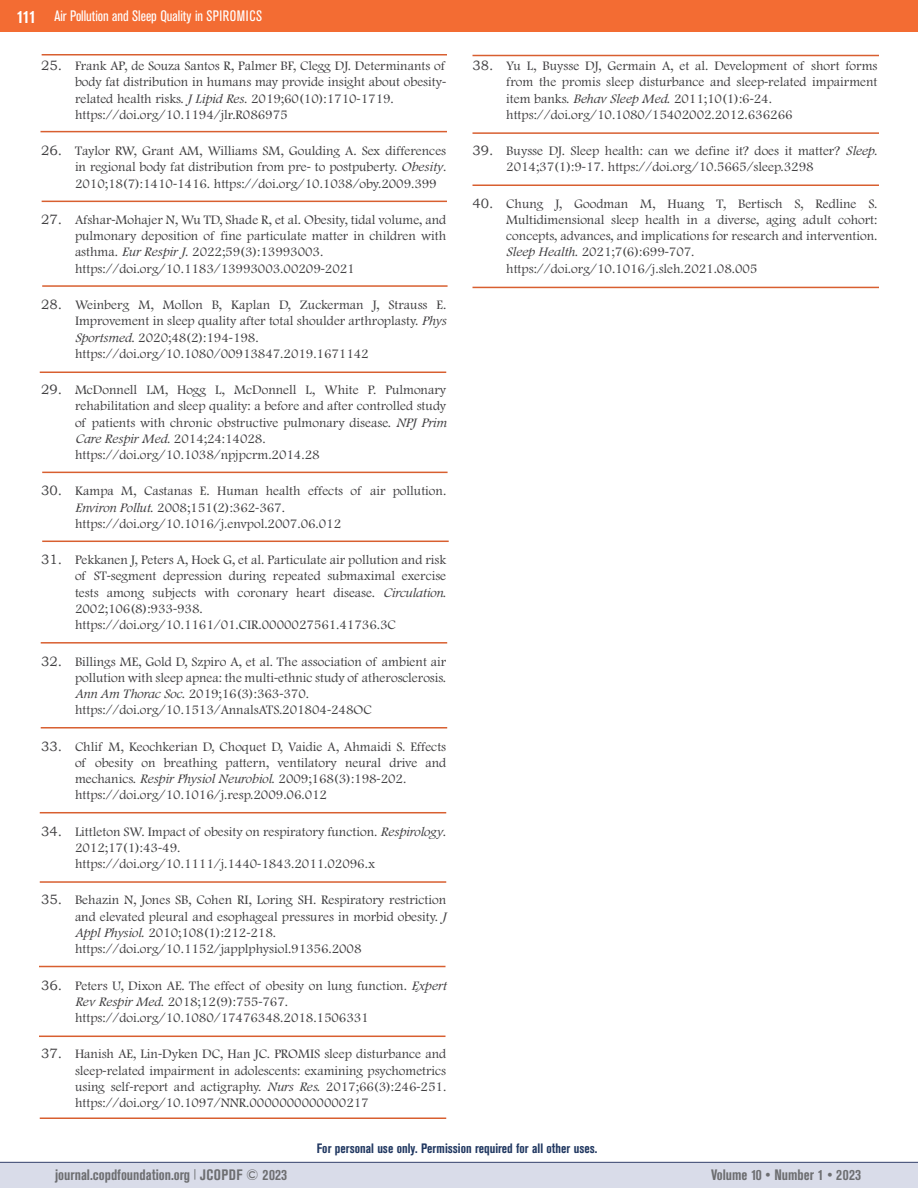
<style>
.page{position:relative;width:918px;height:1188px;background:#fff}
.page>*{position:absolute;margin:0;border:0;box-sizing:border-box;transform-origin:0 0}
.t1{font:700 condensed 15px "Akzidenz Grotesk BE";color:#6d6e71}
.t2{font:condensed 15px "Akzidenz Grotesk BE";color:#fff}
.t3{font:300 13.5px/16.2px "Footlight MT Pro";color:#414042}
.t4{font:700 condensed 13.5px "Akzidenz Grotesk BE";color:#213861}
.s1{font-weight:700;font-size:18px}
.s2{font-family:"Bookman Old Style";font-weight:400}
.s3{font-style:italic}
.s4{font-family:"Myriad Pro";font-weight:400}
</style>
<div class="page">
<div style="left:0;top:1162px;width:918px;height:26px;background:#d9dce9"></div>
<div style="left:0;top:0;width:918px;height:32px;background:#f36c33"></div>
<hr style="left:0;top:1162px;width:918px;height:1px;background:#34416b">
<hr style="left:40px;top:131px;width:407px;height:1px;background:#d85f30">
<hr style="left:42px;top:54px;width:405px;height:2px;background:#d85f30">
<hr style="left:42px;top:201px;width:405px;height:1px;background:#d85f30">
<hr style="left:42px;top:285px;width:406px;height:2px;background:#d85f30">
<hr style="left:42px;top:472px;width:406px;height:1px;background:#d85f30">
<hr style="left:40px;top:372px;width:406px;height:1px;background:#d85f30">
<hr style="left:41px;top:642px;width:406px;height:2px;background:#d85f30">
<hr style="left:41px;top:727px;width:406px;height:2px;background:#d85f30">
<hr style="left:42px;top:541px;width:407px;height:1px;background:#d85f30">
<hr style="left:40px;top:812px;width:406px;height:1px;background:#d85f30">
<hr style="left:40px;top:881px;width:406px;height:2px;background:#d85f30">
<hr style="left:39px;top:966px;width:407px;height:1px;background:#d85f30">
<hr style="left:39px;top:1036px;width:407px;height:1px;background:#d85f30">
<hr style="left:40px;top:1118px;width:406px;height:1px;background:#d85f30">
<hr style="left:472px;top:55px;width:407px;height:1px;background:#d85f30">
<hr style="left:472px;top:132px;width:407px;height:2px;background:#d85f30">
<hr style="left:472px;top:184px;width:407px;height:2px;background:#d85f30">
<hr style="left:472px;top:287px;width:407px;height:1px;background:#d85f30">
<p class="t2" style="left:17px;top:8px;width:247px"><span class="s1">111</span> Air Pollution and Sleep Quality in SPIROMICS</p>
<p class="t3" style="left:75px;top:58px;width:373px;text-indent:-34px"><span class="s2">25.</span> Frank AP, de Souza Santos R, Palmer BF, Clegg DJ. Determinants of body fat distribution in humans may provide insight about obesity&shy;related health risks. <span class="s3">J Lipid Res</span>. 2019;60(10):1710<span class="s4">-</span>1719. https://doi.org/10.1194/jlr.R086975</p>
<p class="t3" style="left:75px;top:143px;width:373px;text-align:justify;text-indent:-34px"><span class="s2">26.</span> Taylor RW, Grant AM, Williams SM, Goulding A. Sex differences in regional body fat distribution from pre<span class="s4">-</span> to postpuberty. <span class="s3">Obesity</span>.<br>2010;18(7):1410<span class="s4">-</span>1416. https://doi.org/10.1038/oby.2009.399</p>
<p class="t3" style="left:75px;top:212px;width:373px;text-indent:-34px"><span class="s2">27.</span> Afshar<span class="s4">-</span>Mohajer N, Wu TD, Shade R, et al. Obesity, tidal volume, and pulmonary deposition of fine particulate matter in children with asthma. <span class="s3">Eur Respir J</span>. 2022;59(3):13993003. https://doi.org/10.1183/13993003.00209<span class="s4">-</span>2021</p>
<p class="t3" style="left:75px;top:297px;width:373px;text-indent:-34px"><span class="s2">28.</span> Weinberg M, Mollon B, Kaplan D, Zuckerman J, Strauss E.<br>Improvement in sleep quality after total shoulder arthroplasty. <span class="s3">Phys Sportsmed</span>. 2020;48(2):194<span class="s4">-</span>198. https://doi.org/10.1080/00913847.2019.1671142</p>
<p class="t3" style="left:75px;top:382px;width:373px;text-indent:-34px"><span class="s2">29.</span> McDonnell LM, Hogg L, McDonnell L, White P. Pulmonary rehabilitation and sleep quality: a before and after controlled study of patients with chronic obstructive pulmonary disease. <span class="s3">NPJ Prim Care Respir Med</span>. 2014;24:14028. https://doi.org/10.1038/npjpcrm.2014.28</p>
<p class="t3" style="left:75px;top:483px;width:373px;text-indent:-34px"><span class="s2">30.</span> Kampa M, Castanas E. Human health effects of air pollution.<br><span class="s3">Environ Pollut</span>. 2008;151(2):362<span class="s4">-</span>367. https://doi.org/10.1016/j.envpol.2007.06.012</p>
<p class="t3" style="left:75px;top:552px;width:373px;text-indent:-34px"><span class="s2">31.</span> Pekkanen J, Peters A, Hoek G, et al. Particulate air pollution and risk of ST<span class="s4">-</span>segment depression during repeated submaximal exercise tests among subjects with coronary heart disease. <span class="s3">Circulation</span>.<br>2002;106(8):933<span class="s4">-</span>938. https://doi.org/10.1161/01.CIR.0000027561.41736.3C</p>
<p class="t3" style="left:75px;top:653px;width:373px;text-indent:-34px"><span class="s2">32.</span> Billings ME, Gold D, Szpiro A, et al. The association of ambient air pollution with sleep apnea: the multi<span class="s4">-</span>ethnic study of atherosclerosis.<br><span class="s3">Ann Am Thorac Soc</span>. 2019;16(3):363<span class="s4">-</span>370. https://doi.org/10.1513/AnnalsATS.201804<span class="s4">-</span>248OC</p>
<p class="t3" style="left:75px;top:739px;width:373px;text-indent:-34px"><span class="s2">33.</span> Chlif M, Keochkerian D, Choquet D, Vaidie A, Ahmaidi S. Effects of obesity on breathing pattern, ventilatory neural drive and mechanics. <span class="s3">Respir Physiol Neurobiol</span>. 2009;168(3):198<span class="s4">-</span>202. https://doi.org/10.1016/j.resp.2009.06.012</p>
<p class="t3" style="left:75px;top:824px;width:373px;text-indent:-34px"><span class="s2">34.</span> Littleton SW. Impact of obesity on respiratory function. <span class="s3">Respirology</span>.<br>2012;17(1):43<span class="s4">-</span>49. https://doi.org/10.1111/j.1440<span class="s4">-</span>1843.2011.02096.x</p>
<p class="t3" style="left:75px;top:892px;width:373px;text-indent:-34px"><span class="s2">35.</span> Behazin N, Jones SB, Cohen RI, Loring SH. Respiratory restriction and elevated pleural and esophageal pressures in morbid obesity. <span class="s3">J Appl Physiol.</span> 2010;108(1):212<span class="s4">-</span>218. https://doi.org/10.1152/japplphysiol.91356.2008</p>
<p class="t3" style="left:75px;top:977px;width:373px;text-indent:-34px"><span class="s2">36.</span> Peters U, Dixon AE. The effect of obesity on lung function. <span class="s3">Expert<br>Rev Respir Med</span>. 2018;12(9):755<span class="s4">-</span>767. https://doi.org/10.1080/17476348.2018.1506331</p>
<p class="t3" style="left:75px;top:1046px;width:373px;text-align:justify;text-indent:-34px"><span class="s2">37.</span> Hanish AE, Lin<span class="s4">-</span>Dyken DC, Han JC. PROMIS sleep disturbance and sleep<span class="s4">-</span>related impairment in adolescents: examining psychometrics using self<span class="s4">-</span>report and actigraphy. <span class="s3">Nurs Res.</span> 2017;66(3):246<span class="s4">-</span>251. https://doi.org/10.1097/NNR.0000000000000217</p>
<p class="t3" style="left:506px;top:58px;width:373px;text-indent:-34px"><span class="s2">38.</span> Yu L, Buysse DJ, Germain A, et al. Development of short forms from the promis sleep disturbance and sleep<span class="s4">-</span>related impairment item banks. <span class="s3">Behav Sleep Med.</span> 2011;10(1):6<span class="s4">-</span>24. https://doi.org/10.1080/15402002.2012.636266</p>
<p class="t3" style="left:506px;top:143px;width:373px;text-indent:-34px"><span class="s2">39.</span> Buysse DJ. Sleep health: can we define it? does it matter? <span class="s3">Sleep</span>.<br>2014;37(1):9<span class="s4">-</span>17. https://doi.org/10.5665/sleep.3298</p>
<p class="t3" style="left:506px;top:196px;width:373px;text-indent:-34px"><span class="s2">40.</span> Chung J, Goodman M, Huang T, Bertisch S, Redline S.<br>Multidimensional sleep health in a diverse, aging adult cohort: concepts, advances, and implications for research and intervention.<br><span class="s3">Sleep Health</span>. 2021;7(6):699<span class="s4">-</span>707. https://doi.org/10.1016/j.sleh.2021.08.005</p>
<p class="t4" style="left:317px;top:1141px;width:282px">For personal use only. Permission required for all other uses.</p>
<p class="t1" style="left:55px;top:1166px;width:234px">journal.copdfoundation.org <sup>|</sup> JCOPDF © 2023</p>
<p class="t1" style="left:711px;top:1166px;width:151px">Volume 10 • Number 1 • 2023</p>
</div>
